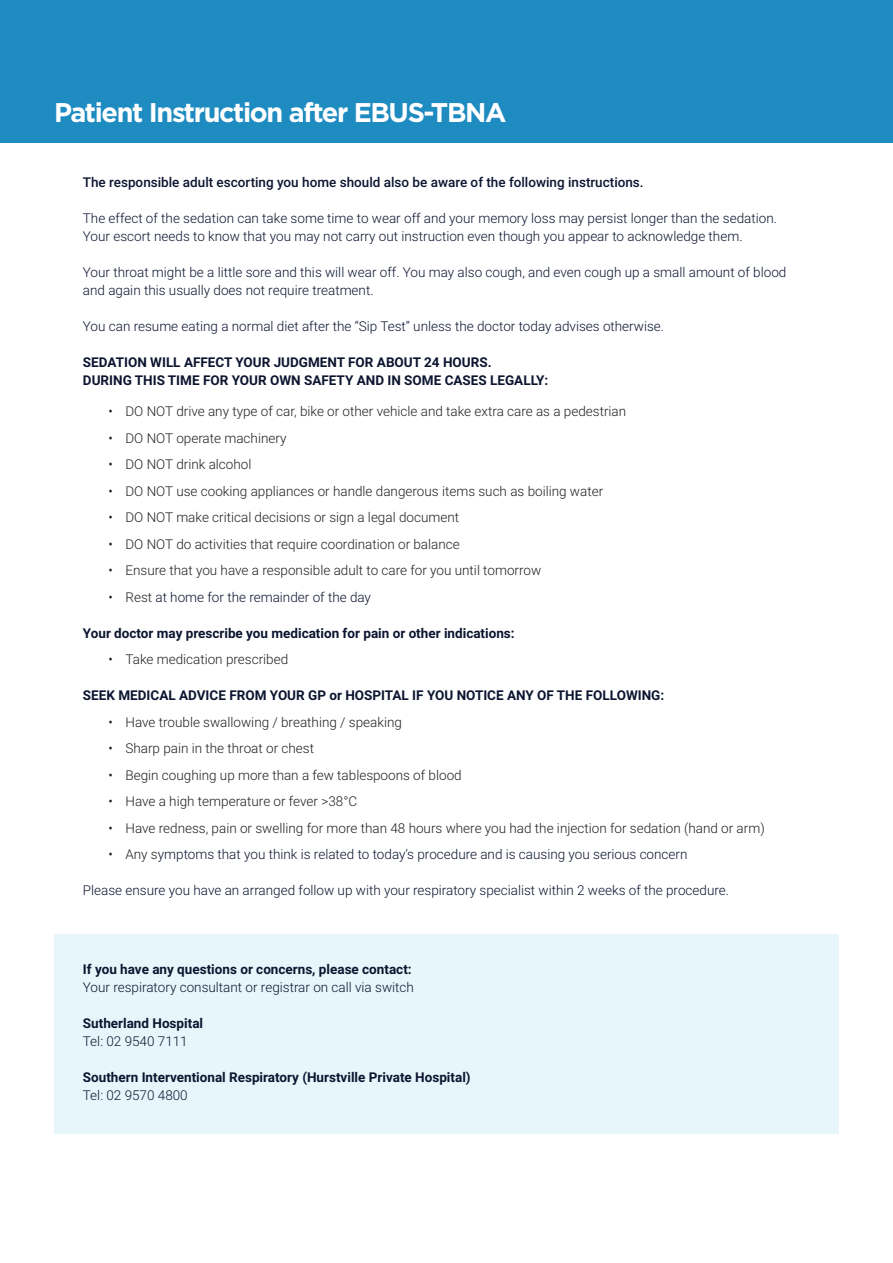
<style>
.page{position:relative;width:893px;height:1263px;background:#fff}
.page>*{position:absolute;margin:0;border:0;box-sizing:border-box;transform-origin:0 0}
.t1{font:700 27px "Gotham";letter-spacing:-.05em;color:#fff}
.t2{font:300 13.5px/18px "Roboto";color:#0c1530}
.t3{font:300 13.5px "Roboto";color:#231f20}
.t4{font:700 13.5px/18px "Roboto";color:#0c1530}
.t5{font:500 13.5px "Roboto";color:#0c1530}
.s1{color:#231f20}
</style>
<div class="page">
<div style="left:54px;top:934px;width:785px;height:200px;background:#e7f6fa"></div>
<div style="left:0;top:1px;width:893px;height:142px;background:#1e8bc1"></div>
<h1 class="t1" style="left:54px;top:95px;width:454px">Patient Instruction after EBUS-TBNA</h1>
<p class="t5" style="left:83px;top:173px;width:562px">The responsible adult escorting you home should also be aware of the following instructions.</p>
<p class="t2" style="left:83px;top:209px;width:696px">The effect of the sedation can take some time to wear off and your memory loss may persist longer than the sedation.<br>Your escort needs to know that you may not carry out instruction even though you appear to acknowledge them.</p>
<p class="t2" style="left:83px;top:263px;width:705px">Your throat might be a little sore and this will wear off. You may also cough, and even cough up a small amount of blood and again this usually does not require treatment.</p>
<p class="t2" style="left:83px;top:317px;width:583px">You can resume eating a normal diet after the “Sip Test” unless the doctor today advises otherwise.</p>
<p class="t4" style="left:83px;top:353px;width:467px">SEDATION WILL AFFECT YOUR JUDGMENT FOR ABOUT 24 HOURS.<br>DURING THIS TIME FOR YOUR OWN SAFETY AND IN SOME CASES LEGALLY:</p>
<p class="t3" style="left:108px;top:402px;width:519px">• DO NOT drive any type of car, bike or other vehicle and take extra care as a pedestrian</p>
<p class="t3" style="left:108px;top:428px;width:180px">• DO NOT operate machinery</p>
<p class="t3" style="left:108px;top:455px;width:145px">• DO NOT drink alcohol</p>
<p class="t3" style="left:108px;top:481px;width:496px">• DO NOT use cooking appliances or handle dangerous items such as boiling water</p>
<p class="t3" style="left:108px;top:508px;width:352px">• DO NOT make critical decisions or sign a legal document</p>
<p class="t3" style="left:108px;top:534px;width:353px">• DO NOT do activities that require coordination or balance</p>
<p class="t3" style="left:108px;top:561px;width:434px">• Ensure that you have a responsible adult to care for you until tomorrow</p>
<p class="t2" style="left:108px;top:587px;width:264px"><span class="s1">• Rest</span> at home for the remainder of the day</p>
<p class="t4" style="left:83px;top:623px;width:433px">Your doctor may prescribe you medication for pain or other indications:</p>
<p class="t3" style="left:108px;top:650px;width:181px">• Take medication prescribed</p>
<p class="t4" style="left:83px;top:686px;width:583px">SEEK MEDICAL ADVICE FROM YOUR GP or HOSPITAL IF YOU NOTICE ANY OF THE FOLLOWING:</p>
<p class="t3" style="left:108px;top:712px;width:295px">• Have trouble swallowing / breathing / speaking</p>
<p class="t3" style="left:108px;top:739px;width:207px">• Sharp pain in the throat or chest</p>
<p class="t3" style="left:108px;top:765px;width:355px">• Begin coughing up more than a few tablespoons of blood</p>
<p class="t3" style="left:108px;top:792px;width:250px">• Have a high temperature or fever &gt;38°C</p>
<p class="t3" style="left:108px;top:818px;width:658px">• Have redness, pain or swelling for more than 48 hours where you had the injection for sedation (hand or arm)</p>
<p class="t2" style="left:108px;top:845px;width:580px"><span class="s1">• Any s</span>ymptoms that you think is related to today’s procedure and is causing you serious concern</p>
<p class="t2" style="left:83px;top:881px;width:648px">Please ensure you have an arranged follow up with your respiratory specialist within 2 weeks of the procedure.</p>
<p class="t4" style="left:83px;top:959px;width:330px">If you have any questions or concerns, please contact:</p>
<p class="t2" style="left:83px;top:977px;width:332px">Your respiratory consultant or registrar on call via switch</p>
<p class="t4" style="left:83px;top:1013px;width:122px">Sutherland Hospital</p>
<p class="t2" style="left:83px;top:1031px;width:106px">Tel: 02 9540 7111</p>
<p class="t4" style="left:83px;top:1067px;width:389px">Southern Interventional Respiratory (Hurstville Private Hospital)</p>
<p class="t2" style="left:83px;top:1085px;width:106px">Tel: 02 9570 4800</p>
</div>
